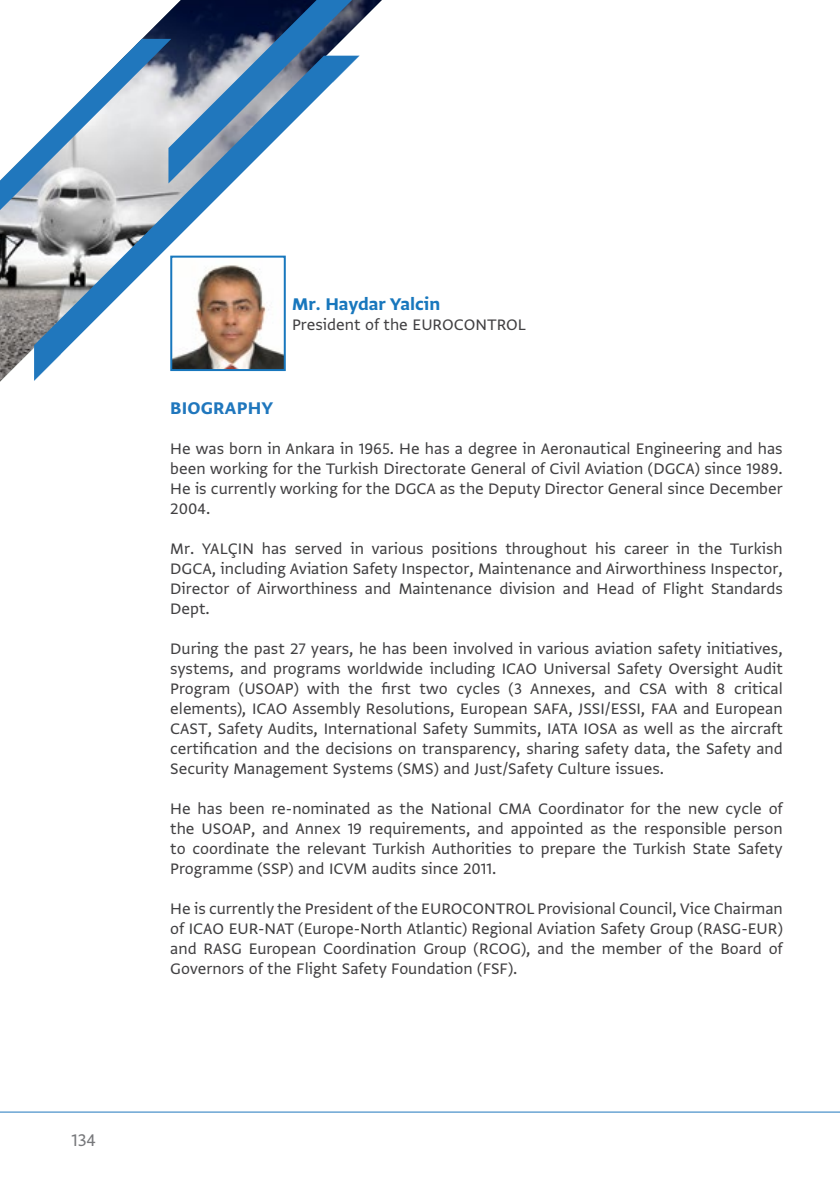
<style>
.page{position:relative;width:840px;height:1191px;background:#fff}
.page>*{position:absolute;margin:0;border:0;box-sizing:border-box;transform-origin:0 0}
.t1{font:700 20px "Greta Arabic AR+LT";color:#1877bd}
.t2{font:700 20px "Greta Arabic AR+LT";letter-spacing:.01em;color:#2077bd}
.t3{font:20px "Greta Arabic AR+LT";color:#77787b}
.t4{font:18px/20px "Greta Arabic AR+LT";color:#414042;text-align:justify}
</style>
<div class="page">
<img style="left:0;top:0;width:382px;height:382px">
<svg style="left:34px;top:214px;width:325px;height:167px"></svg>
<svg style="left:0;top:0;width:380px;height:214px"></svg>
<svg style="left:0;top:1111px;width:839px;height:1px"></svg>
<img style="left:173px;top:259px;width:109px;height:109px">
<div style="left:170px;top:256px;width:115px;height:115px;border:2px solid #1877bd"></div>
<p class="t3" style="left:71px;top:1121px;width:26px">134</p>
<p class="t1" style="left:292px;top:286px;width:150px">Mr. Haydar Yalcin</p>
<p class="t4" style="left:292px;top:313px;width:235px">President of the EUROCONTROL</p>
<p class="t2" style="left:170px;top:390px;width:104px">BIOGRAPHY</p>
<p class="t4" style="left:170px;top:437px;width:613px">He was born in Ankara in 1965. He has a degree in Aeronautical Engineering and has been working for the Turkish Directorate General of Civil Aviation (DGCA) since 1989.<br>He is currently working for the DGCA as the Deputy Director General since December 2004.</p>
<p class="t4" style="left:170px;top:537px;width:613px">Mr. YALÇIN has served in various positions throughout his career in the Turkish DGCA, including Aviation Safety Inspector, Maintenance and Airworthiness Inspector, Director of Airworthiness and Maintenance division and Head of Flight Standards Dept.</p>
<p class="t4" style="left:170px;top:637px;width:613px">During the past 27 years, he has been involved in various aviation safety initiatives, systems, and programs worldwide including ICAO Universal Safety Oversight Audit Program (USOAP) with the first two cycles (3 Annexes, and CSA with 8 critical elements), ICAO Assembly Resolutions, European SAFA, JSSI/ESSI, FAA and European CAST, Safety Audits, International Safety Summits, IATA IOSA as well as the aircraft certification and the decisions on transparency, sharing safety data, the Safety and Security Management Systems (SMS) and Just/Safety Culture issues.</p>
<p class="t4" style="left:170px;top:797px;width:613px">He has been re-nominated as the National CMA Coordinator for the new cycle of the USOAP, and Annex 19 requirements, and appointed as the responsible person to coordinate the relevant Turkish Authorities to prepare the Turkish State Safety Programme (SSP) and ICVM audits since 2011.</p>
<p class="t4" style="left:170px;top:897px;width:613px">He is currently the President of the EUROCONTROL Provisional Council, Vice Chairman of ICAO EUR-NAT (Europe-North Atlantic) Regional Aviation Safety Group (RASG-EUR) and RASG European Coordination Group (RCOG), and the member of the Board of Governors of the Flight Safety Foundation (FSF).</p>
</div>
